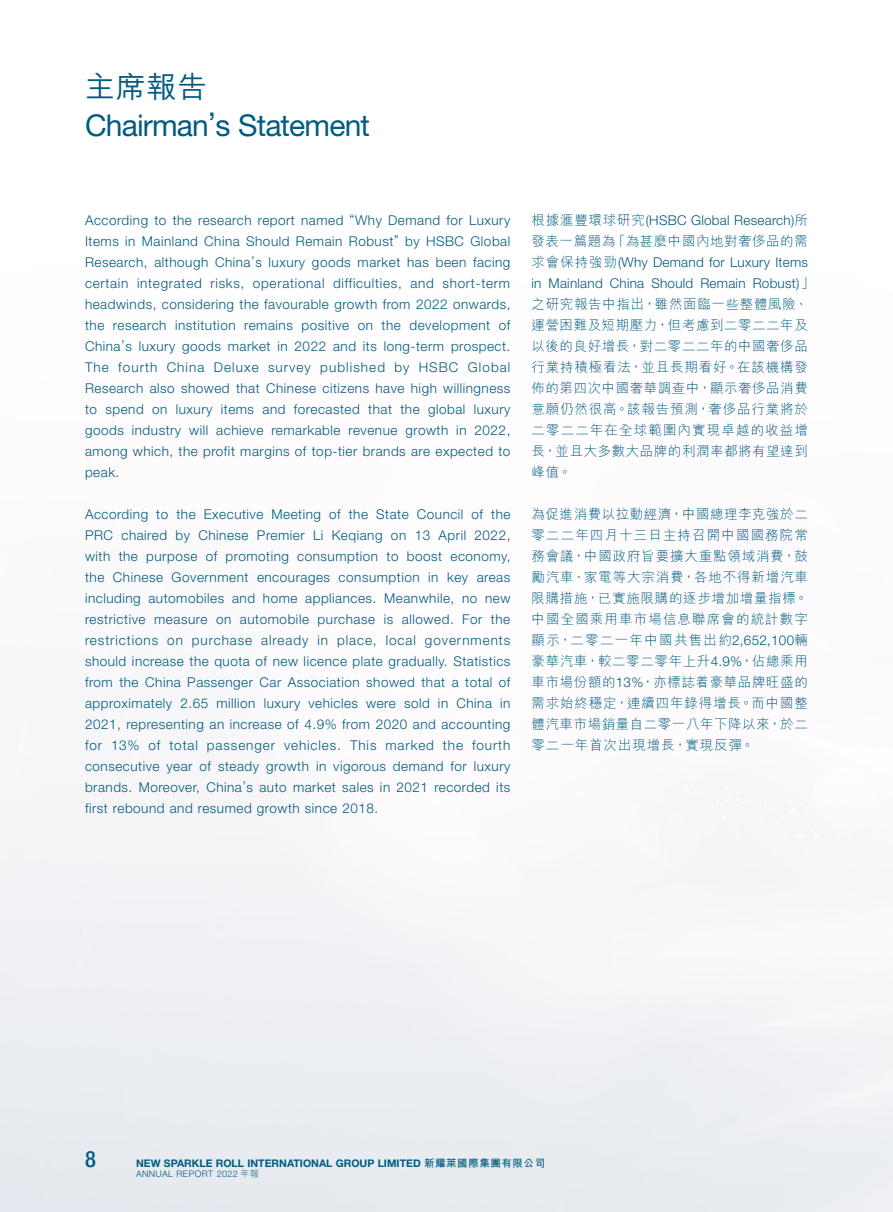
<style>
.page{position:relative;width:893px;height:1212px;background:#fff}
.page>*{position:absolute;margin:0;border:0;box-sizing:border-box;transform-origin:0 0}
.t1{font:30px "Helvetica Neue LT Std";letter-spacing:-.025em;color:#005b7f}
.t2{font:500 30px "M Hei HK";color:#005b7f}
.t3{font:500 condensed 22.5px "Helvetica Neue LT Std";color:#005b7f}
.Body_Text{font:300 13.5px/21px "Helvetica Neue LT Std";letter-spacing:.04em;color:#005b7f;text-align:justify}
.C_Body_Text{font:300 13.5px/21px "M Hei HK";letter-spacing:.04em;color:#005b7f}
.t4{font:700 10.5px "Helvetica Neue LT Std";letter-spacing:.005em;color:#005b7f}
.t5{font:300 9px "Helvetica Neue LT Std";letter-spacing:.045em;color:#005b7f}
.s1{font-family:"Helvetica Neue LT Std"}
.s2{font-family:"M Hei HK"}
</style>
<div class="page">
<h1 class="t2" style="left:85px;top:66px;width:124px">主席報告</h1>
<h1 class="t1" style="left:85px;top:107px;width:286px">Chairman’s Statement</h1>
<p class="Body_Text" style="left:85px;top:209px;width:427px">According to the research report named “Why Demand for Luxury Items in Mainland China Should Remain Robust” by HSBC Global Research, although China’s luxury goods market has been facing certain integrated risks, operational difficulties, and short-term headwinds, considering the favourable growth from 2022 onwards, the research institution remains positive on the development of China’s luxury goods market in 2022 and its long-term prospect.<br>The fourth China Deluxe survey published by HSBC Global Research also showed that Chinese citizens have high willingness to spend on luxury items and forecasted that the global luxury goods industry will achieve remarkable revenue growth in 2022, among which, the profit margins of top-tier brands are expected to peak.</p>
<p class="Body_Text" style="left:85px;top:503px;width:427px">According to the Executive Meeting of the State Council of the PRC chaired by Chinese Premier Li Keqiang on 13 April 2022, with the purpose of promoting consumption to boost economy, the Chinese Government encourages consumption in key areas including automobiles and home appliances. Meanwhile, no new restrictive measure on automobile purchase is allowed. For the restrictions on purchase already in place, local governments should increase the quota of new licence plate gradually. Statistics from the China Passenger Car Association showed that a total of approximately 2.65 million luxury vehicles were sold in China in 2021, representing an increase of 4.9% from 2020 and accounting for 13% of total passenger vehicles. This marked the fourth consecutive year of steady growth in vigorous demand for luxury brands. Moreover, China’s auto market sales in 2021 recorded its first rebound and resumed growth since 2018.</p>
<p class="C_Body_Text" style="left:531px;top:209px;width:285px">根據滙豐環球研究<span class="s1">(HSBC Global Research)</span>所發表一篇題為「為甚麼中國內地對奢侈品的需求會保持強勁<span class="s1">(Why Demand for Luxury Items in Mainland China Should Remain Robust)</span>」之研究報告中指出，雖然面臨一些整體風險、運營困難及短期壓力，但考慮到二零二二年及以後的良好增長，對二零二二年的中國奢侈品行業持積極看法，並且長期看好。在該機構發佈的第四次中國奢華調查中，顯示奢侈品消費意願仍然很高。該報告預測，奢侈品行業將於二零二二年在全球範圍內實現卓越的收益增長，並且大多數大品牌的利潤率都將有望達到峰值。</p>
<p class="C_Body_Text" style="left:531px;top:503px;width:278px;text-align:justify">為促進消費以拉動經濟，中國總理李克強於二零二二年四月十三日主持召開中國國務院常務會議，中國政府旨要擴大重點領域消費，鼓勵汽車、家電等大宗消費，各地不得新增汽車限購措施，已實施限購的逐步增加增量指標。中國全國乘用車市場信息聯席會的統計數字顯示，二零二一年中國共售出約<span class="s1">2,652,100</span>輛豪華汽車，較二零二零年上升<span class="s1">4.9%</span>，佔總乘用車市場份額的<span class="s1">13%</span>，亦標誌着豪華品牌旺盛的需求始終穩定，連續四年錄得增長。而中國整體汽車市場銷量自二零一八年下降以來，於二零二一年首次出現增長，實現反彈。</p>
<h2 class="t3" style="left:85px;top:1145px;width:12px">8</h2>
<p class="t4" style="left:136px;top:1156px;width:411px">NEW SPARKLE ROLL INTERNATIONAL GROUP LIMITED <span class="s2">新耀萊國際集團有限公司</span></p>
<p class="t5" style="left:136px;top:1168px;width:124px">ANNUAL REPORT 2022 <span class="s2">年報</span></p>
</div>
